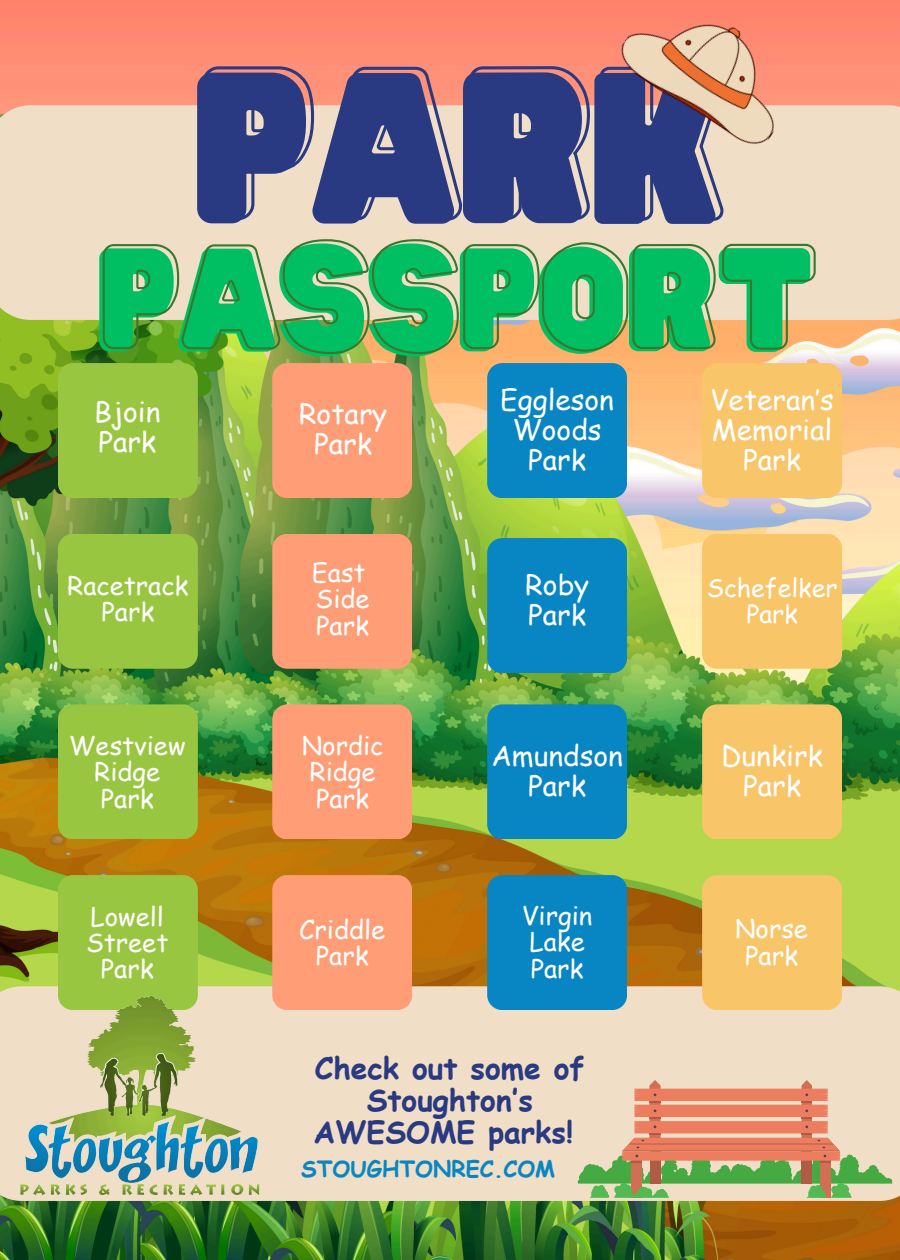
<style>
.page{position:relative;width:900px;height:1260px;background:#fff}
.page>*{position:absolute;margin:0;border:0;box-sizing:border-box;transform-origin:0 0}
.t1{font:189.25px "Hitand Run";color:#293a82}
.t2{font:129.25px "Hitand Run";color:#00bf63}
.t3{font:700 30px/32px "Comic Sans MS";color:#293a82;text-align:center}
.t4{font:28.25px/30px "Comic Sans MS";color:#fff;text-align:center}
.t5{font:25.75px/26.2px "Comic Sans MS";color:#fff;text-align:center}
.t6{font:25px/26.2px "Comic Sans MS";color:#fff;text-align:center}
.t7{font:700 22.5px "Comic Sans MS";color:#0786c3}
</style>
<div class="page">
<img style="left:0;top:0;width:900px;height:1260px">
<div style="left:58px;top:363px;width:140px;height:135px;background:#99c640;border-radius:15px"></div>
<div style="left:58px;top:534px;width:140px;height:135px;background:#99c640;border-radius:15px"></div>
<div style="left:58px;top:704px;width:140px;height:135px;background:#99c640;border-radius:15px"></div>
<div style="left:302px;top:986px;width:598px;height:215px;background:#f0dec7"></div>
<div style="left:58px;top:875px;width:140px;height:135px;background:#99c640;border-radius:15px"></div>
<div style="left:272px;top:363px;width:140px;height:135px;background:#ff9d77;border-radius:15px"></div>
<div style="left:487px;top:363px;width:140px;height:135px;background:#0786c3;border-radius:15px"></div>
<div style="left:702px;top:363px;width:140px;height:135px;background:#f8c569;border-radius:15px"></div>
<div style="left:272px;top:534px;width:140px;height:135px;background:#ff9d77;border-radius:15px"></div>
<div style="left:272px;top:704px;width:140px;height:135px;background:#ff9d77;border-radius:15px"></div>
<div style="left:272px;top:875px;width:140px;height:135px;background:#ff9d77;border-radius:15px"></div>
<div style="left:487px;top:538px;width:140px;height:135px;background:#0786c3;border-radius:15px"></div>
<div style="left:702px;top:534px;width:140px;height:135px;background:#f8c569;border-radius:15px"></div>
<div style="left:702px;top:704px;width:140px;height:135px;background:#f8c569;border-radius:15px"></div>
<div style="left:702px;top:875px;width:140px;height:135px;background:#f8c569;border-radius:15px"></div>
<div style="left:487px;top:704px;width:140px;height:135px;background:#0786c3;border-radius:15px"></div>
<div style="left:487px;top:875px;width:140px;height:135px;background:#0786c3;border-radius:15px"></div>
<div style="left:0;top:105px;width:900px;height:215px;background:#f0dec7"></div>
<img style="left:0;top:986px;width:302px;height:220px">
<svg style="left:578px;top:1080px;width:315px;height:118px;background:#d2b08a"></svg>
<svg style="left:102px;top:238px;width:715px;height:117px;background:#d4c79b"></svg>
<svg style="left:201px;top:65px;width:525px;height:158px;background:#e0bfb0"></svg>
<img style="left:613px;top:0;width:197px;height:156px">
<h1 class="t1" style="left:191px;top:44px;width:525px">PARK</h1>
<h2 class="t2" style="left:95px;top:229px;width:721px">PASSPORT</h2>
<p class="t4" style="left:94px;top:395px;width:68px;text-align:left">Bjoin<br>Park</p>
<p class="t4" style="left:299px;top:398px;width:90px">Rotary<br>Park</p>
<h4 class="t5" style="left:67px;top:572px;width:123px">Racetrack<br>Park</h4>
<h3 class="t5" style="left:312px;top:559px;width:59px;text-align:left">East<br>Side<br>Park</h3>
<h3 class="t5" style="left:69px;top:731px;width:118px">Westview<br>Ridge<br>Park</h3>
<h3 class="t5" style="left:302px;top:731px;width:83px">Nordic<br>Ridge<br>Park</h3>
<h4 class="t5" style="left:86px;top:902px;width:84px">Lowell<br>Street<br>Park</h4>
<h3 class="t5" style="left:299px;top:915px;width:88px">Criddle<br>Park</h3>
<h4 class="t4" style="left:500px;top:384px;width:115px">Eggleson<br>Woods<br>Park</h4>
<p class="t4" style="left:525px;top:569px;width:65px;text-align:left">Roby<br>Park</p>
<h3 class="t4" style="left:710px;top:384px;width:125px">Veteran’s<br>Memorial<br>Park</h3>
<h4 class="t6" style="left:707px;top:574px;width:132px">Schefelker<br>Park</h4>
<h3 class="t4" style="left:491px;top:740px;width:133px">Amundson<br>Park</h3>
<h4 class="t4" style="left:721px;top:740px;width:103px">Dunkirk<br>Park</h4>
<h3 class="t5" style="left:522px;top:902px;width:72px;text-align:left">Virgin<br>Lake<br>Park</h3>
<h4 class="t5" style="left:735px;top:915px;width:74px">Norse<br>Park</h4>
<h4 class="t3" style="left:314px;top:1051px;width:273px">Check out some of<br>Stoughton’s<br>AWESOME parks!</h4>
<h4 class="t7" style="left:301px;top:1152px;width:255px">STOUGHTONREC.COM</h4>
</div>
